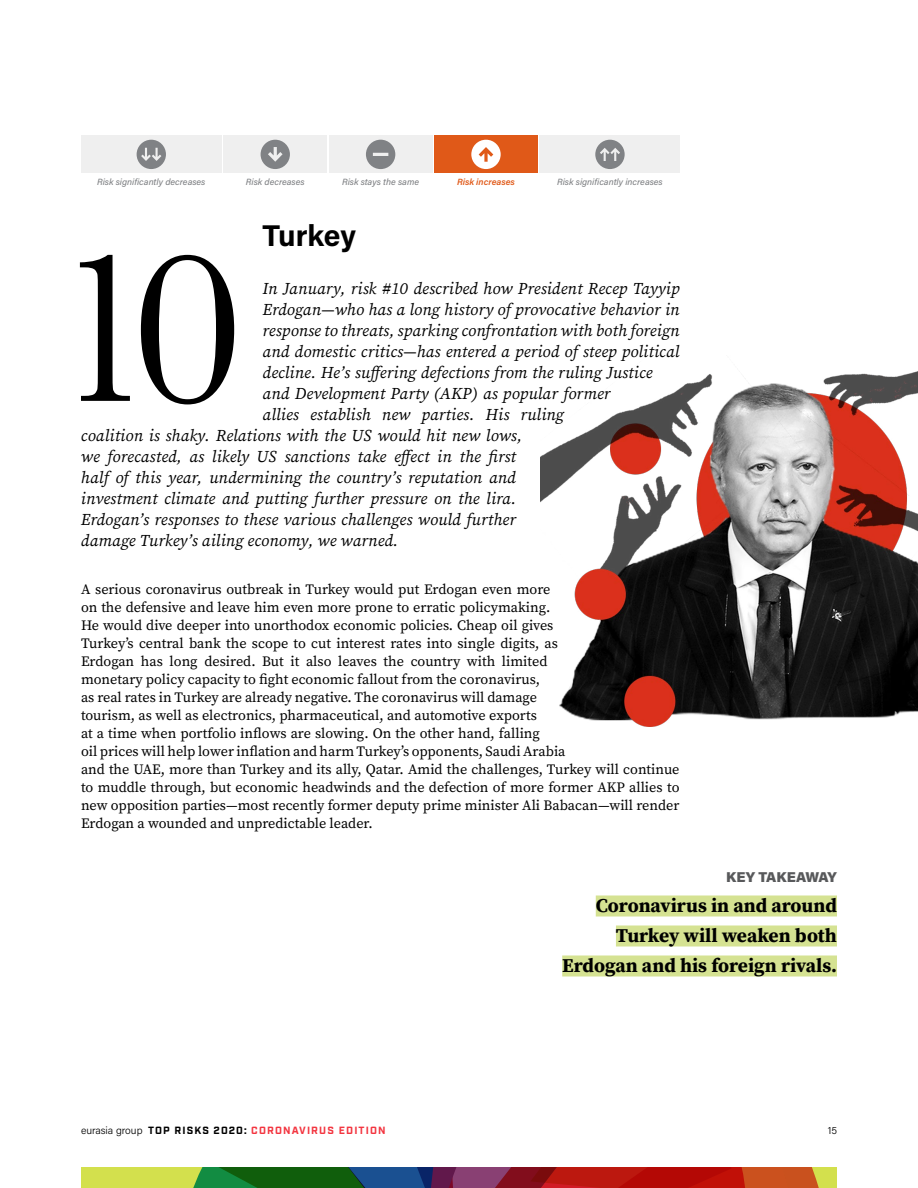
<style>
.page{position:relative;width:918px;height:1188px;background:#fff}
.page>*{position:absolute;margin:0;border:0;box-sizing:border-box;transform-origin:0 0}
.t1{font:222.6px "Baskerville";color:#000}
.t2{font:700 30px "Acumin Pro";letter-spacing:-.005em;color:#000}
.t3{font:700 19.5px/30px "Source Serif Pro";color:#000;text-align:right}
.t4{font:italic 16.5px "Source Serif Pro";letter-spacing:.01em;color:#000}
.t5{font:14.25px/18px "Source Serif Pro";color:#000}
.t6{font:900 14.25px "Acumin Pro";letter-spacing:-.005em;color:#58595b}
.t7{font:700 10.5px "Industry";letter-spacing:.11em;color:#f33540}
.t8{font:300 10.5px "Acumin Pro";color:#000}
.t9{font:italic 500 9px "Acumin Pro";color:#808285}
.t10{font:italic 600 9px "Acumin Pro";color:#e05918}
.s1{font-family:"Acumin Pro";font-weight:300;color:#000}
.s2{color:#000}
</style>
<div class="page">
<svg style="left:81px;top:1167px;width:756px;height:21px;background:#835731"></svg>
<div style="left:81px;top:136px;width:141px;height:37px;background:#efefef"></div>
<div style="left:329px;top:136px;width:103px;height:37px;background:#efefef"></div>
<div style="left:434px;top:136px;width:104px;height:37px;background:#e05918"></div>
<div style="left:224px;top:136px;width:103px;height:37px;background:#efefef"></div>
<div style="left:540px;top:136px;width:140px;height:37px;background:#efefef"></div>
<svg style="left:366px;top:140px;width:29px;height:29px"></svg>
<svg style="left:471px;top:140px;width:30px;height:29px"></svg>
<svg style="left:261px;top:140px;width:29px;height:29px"></svg>
<svg style="left:595px;top:140px;width:30px;height:29px"></svg>
<svg style="left:137px;top:140px;width:29px;height:29px"></svg>
<img style="left:541px;top:371px;width:377px;height:356px">
<div style="left:596px;top:896px;width:241px;height:20px;background:#d5e292"></div>
<div style="left:616px;top:926px;width:221px;height:20px;background:#d5e292"></div>
<div style="left:562px;top:956px;width:275px;height:20px;background:#d5e292"></div>
<p class="t9" style="left:97px;top:176px;width:110px">Risk significantly decreases</p>
<p class="t9" style="left:246px;top:176px;width:60px">Risk decreases</p>
<p class="t9" style="left:342px;top:176px;width:79px">Risk stays the same</p>
<p class="t10" style="left:457px;top:176px;width:59px">Risk increases</p>
<p class="t9" style="left:557px;top:176px;width:107px">Risk significantly increases</p>
<h2 class="t2" style="left:263px;top:214px;width:95px">Turkey</h2>
<p class="t4" style="left:263px;top:278px;width:418px">In January, risk #10 described how President Recep Tayyip</p>
<p class="t4" style="left:263px;top:299px;width:418px">Erdogan—who has a long history of provocative behavior in</p>
<p class="t4" style="left:263px;top:320px;width:418px">response to threats, sparking confrontation with both foreign</p>
<p class="t4" style="left:263px;top:341px;width:418px">and domestic critics—has entered a period of steep political</p>
<p class="t4" style="left:263px;top:362px;width:391px">decline. He’s suffering defections from the ruling Justice</p>
<p class="t4" style="left:263px;top:383px;width:349px">and Development Party (AKP) as popular former</p>
<p class="t4" style="left:263px;top:404px;width:303px">allies establish new parties. His ruling</p>
<p class="t4" style="left:81px;top:425px;width:442px">coalition is shaky. Relations with the US would hit new lows,</p>
<p class="t4" style="left:81px;top:446px;width:437px">we forecasted, as likely US sanctions take effect in the first</p>
<p class="t4" style="left:81px;top:467px;width:436px">half of this year, undermining the country’s reputation and</p>
<p class="t4" style="left:81px;top:488px;width:436px">investment climate and putting further pressure on the lira.</p>
<p class="t4" style="left:81px;top:509px;width:437px">Erdogan’s responses to these various challenges would further</p>
<p class="t4" style="left:81px;top:530px;width:319px">damage Turkey’s ailing economy, we warned.</p>
<p class="t5" style="left:81px;top:580px;width:600px">A serious coronavirus outbreak in Turkey would put Erdogan even more<br>on the defensive and leave him even more prone to erratic policymaking.<br>He would dive deeper into unorthodox economic policies. Cheap oil gives<br>Turkey’s central bank the scope to cut interest rates into single digits, as<br>Erdogan has long desired. But it also leaves the country with limited<br>monetary policy capacity to fight economic fallout from the coronavirus,<br>as real rates in Turkey are already negative. The coronavirus will damage<br>tourism, as well as electronics, pharmaceutical, and automotive exports<br>at a time when portfolio inflows are slowing. On the other hand, falling<br>oil prices will help lower inflation and harm Turkey’s opponents, Saudi Arabia<br>and the UAE, more than Turkey and its ally, Qatar. Amid the challenges, Turkey will continue to muddle through, but economic headwinds and the defection of more former AKP allies to new opposition parties—most recently former deputy prime minister Ali Babacan—will render Erdogan a wounded and unpredictable leader.</p>
<h1 class="t1" style="left:48px;top:187px;width:196px">10</h1>
<p class="t6" style="left:726px;top:867px;width:112px">KEY TAKEAWAY</p>
<h3 class="t3" style="left:562px;top:890px;width:276px">Coronavirus in and around<br>Turkey will weaken both<br>Erdogan and his foreign rivals.</h3>
<p class="t7" style="left:81px;top:1124px;width:306px"><span class="s1">eurasia group</span> <span class="s2">TOP RISKS 2020:</span> CORONAVIRUS EDITION</p>
<p class="t8" style="left:828px;top:1123px;width:11px">15</p>
</div>
